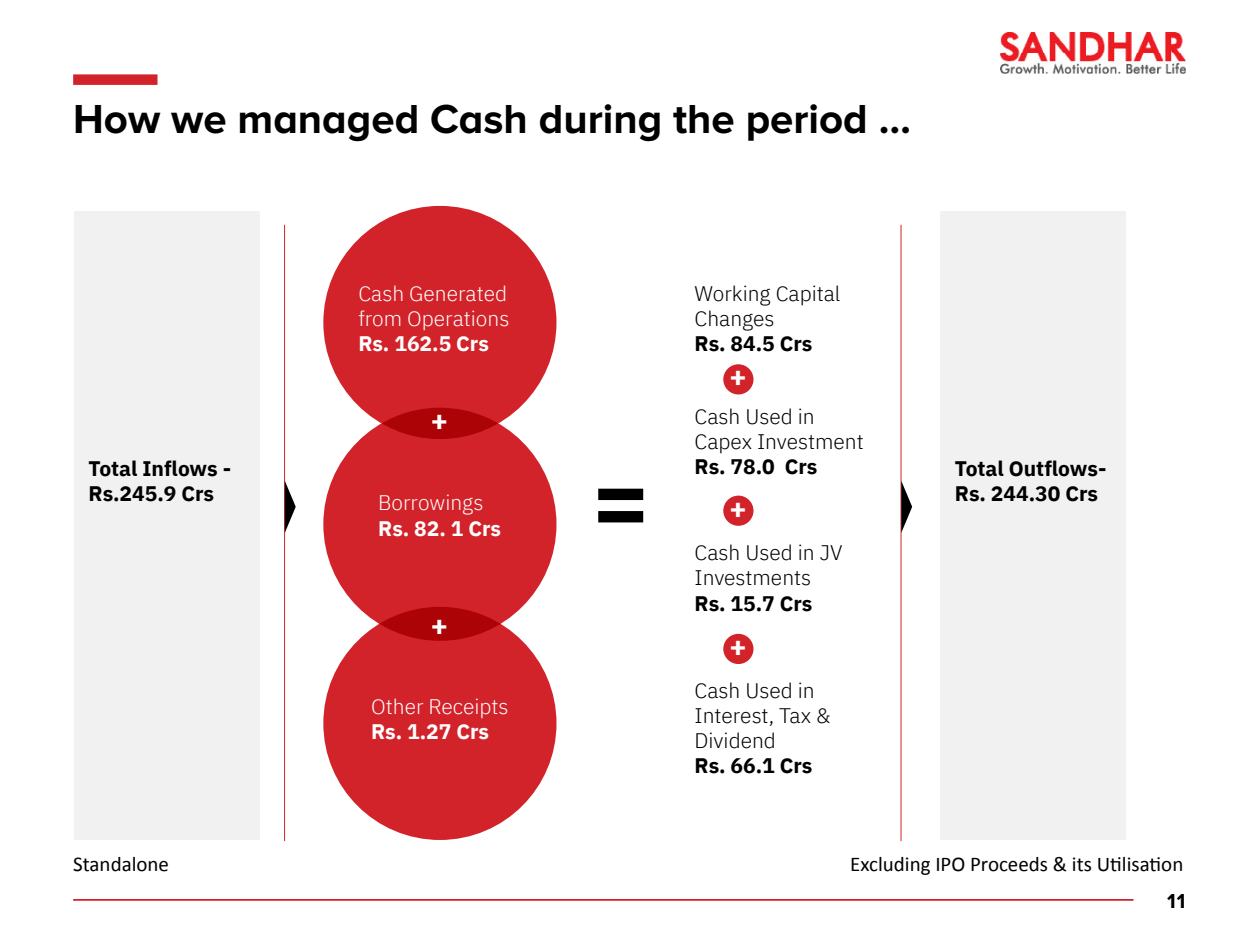
<style>
.page{position:relative;width:1260px;height:945px;background:#fff}
.page>*{position:absolute;margin:0;border:0;box-sizing:border-box;transform-origin:0 0}
.t1{font:700 96.42px "IBM Plex Sans";color:#000}
.t2{font:700 42px "Proxima Nova A";color:#000}
.t3{font:700 29.75px "IBM Plex Sans";color:#fff}
.t4{font:300 21px/25.2px "IBM Plex Sans";color:#000}
.t5{font:700 21px/25.2px "IBM Plex Sans";color:#000}
.t6{font:300 21px/25.2px "IBM Plex Sans";color:#fff}
.t7{font:21px "Calibri";color:#000}
.t8{font:700 21px "IBM Plex Sans";color:#fff}
.t9{font:700 21px "Proxima Nova A";color:#000}
</style>
<div class="page">
<div style="left:323px;top:206px;width:233px;height:233px;background:#d2232a;border-radius:50%"></div>
<div style="left:323px;top:408px;width:233px;height:233px;background:#d2232a;border-radius:50%"></div>
<div style="left:323px;top:607px;width:233px;height:233px;background:#d2232a;border-radius:50%"></div>
<div style="left:73px;top:74px;width:85px;height:11px;background:#d2232a"></div>
<div style="left:74px;top:211px;width:185px;height:629px;background:#f1f1f2"></div>
<div style="left:941px;top:211px;width:185px;height:629px;background:#f1f1f2"></div>
<div style="left:723px;top:364px;width:30px;height:30px;background:#d2232a;border-radius:50%"></div>
<div style="left:723px;top:496px;width:30px;height:30px;background:#d2232a;border-radius:50%"></div>
<div style="left:723px;top:634px;width:30px;height:30px;background:#d2232a;border-radius:50%"></div>
<hr style="left:284px;top:225px;width:1px;height:616px;background:#d2232a">
<hr style="left:901px;top:225px;width:1px;height:616px;background:#d2232a">
<svg style="left:285px;top:481px;width:11px;height:52px"></svg>
<svg style="left:901px;top:481px;width:11px;height:52px"></svg>
<img style="left:1001px;top:33px;width:185px;height:40px">
<hr style="left:73px;top:899px;width:1061px;height:2px;background:#d2232a">
<h2 class="t2" style="left:73px;top:96px;width:839px">How we managed Cash during the period …</h2>
<p class="t6" style="left:358px;top:279px;width:153px">Cash Generated from Operations</p>
<p class="t8" style="left:358px;top:327px;width:132px">Rs. 162.5 Crs</p>
<p class="t4" style="left:695px;top:279px;width:147px">Working Capital<br>Changes</p>
<p class="t5" style="left:695px;top:329px;width:120px">Rs. 84.5 Crs</p>
<h3 class="t3" style="left:729px;top:353px;width:19px">+</h3>
<p class="t4" style="left:695px;top:402px;width:171px">Cash Used in<br>Capex Investment</p>
<p class="t5" style="left:695px;top:453px;width:124px">Rs. 78.0 Crs</p>
<h3 class="t3" style="left:431px;top:397px;width:19px">+</h3>
<p class="t5" style="left:89px;top:454px;width:144px">Total Inflows -<br>Rs.245.9 Crs</p>
<p class="t5" style="left:955px;top:454px;width:153px">Total Outflows-<br>Rs. 244.30 Crs</p>
<h1 class="t1" style="left:592px;top:424px;width:59px">=</h1>
<p class="t6" style="left:378px;top:489px;width:107px">Borrowings</p>
<p class="t8" style="left:378px;top:511px;width:124px">Rs. 82. 1 Crs</p>
<h3 class="t3" style="left:729px;top:485px;width:19px">+</h3>
<h3 class="t3" style="left:431px;top:601px;width:19px">+</h3>
<p class="t6" style="left:371px;top:692px;width:139px">Other Receipts</p>
<p class="t8" style="left:371px;top:715px;width:120px">Rs. 1.27 Crs</p>
<p class="t4" style="left:695px;top:538px;width:149px">Cash Used in JV<br>Investments</p>
<p class="t5" style="left:695px;top:589px;width:120px">Rs. 15.7 Crs</p>
<h3 class="t3" style="left:729px;top:623px;width:19px">+</h3>
<p class="t4" style="left:695px;top:676px;width:138px">Cash Used in<br>Interest, Tax &amp;<br>Dividend</p>
<p class="t5" style="left:695px;top:751px;width:120px">Rs. 66.1 Crs</p>
<p class="t7" style="left:73px;top:850px;width:97px">Standalone</p>
<p class="t7" style="left:850px;top:850px;width:335px">Excluding IPO Proceeds &amp; its Utilisation</p>
<p class="t9" style="left:1167px;top:889px;width:20px">11</p>
</div>
